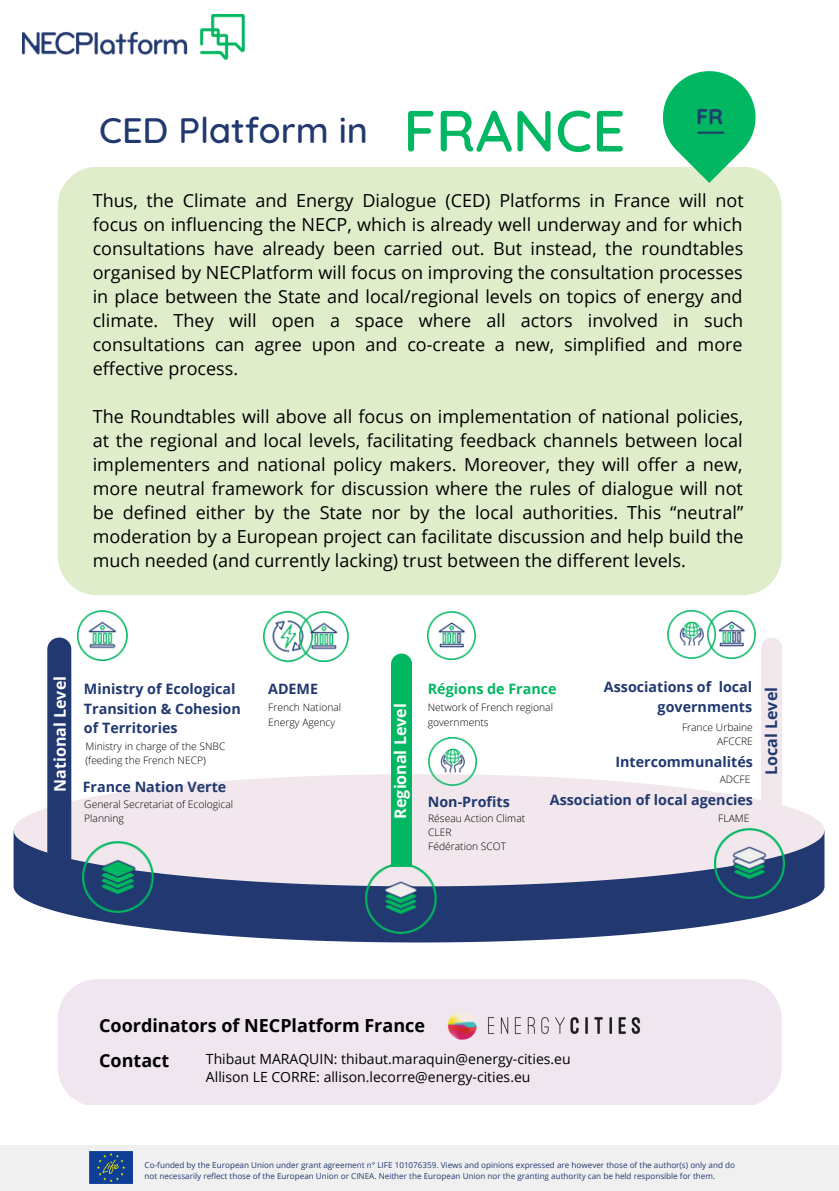
<style>
.page{position:relative;width:839px;height:1191px;background:#fff}
.page>*{position:absolute;margin:0;border:0;box-sizing:border-box;transform-origin:0 0}
.t1{font:600 58px "Quicksand";color:#02b761}
.t2{font:500 36px "Quicksand";color:#213970}
.t3{font:18px/24px "Open Sans";color:#000;text-align:justify}
.t4{font:700 18px/35.6px "Open Sans";color:#000}
.t5{font:700 16px "Open Sans";color:#fff}
.t6{font:700 16px "Open Sans";color:#213970}
.t7{font:700 14.2px/19.8px "Open Sans";color:#213970}
.t8{font:700 14.2px "Open Sans";color:#02b761}
.t9{font:14px/18.6px "Open Sans";color:#000}
.t10{font:300 10.2px/14.2px "Open Sans";color:#000}
.t11{font:8.2px/10.8px "Open Sans";color:#213970}
</style>
<div class="page">
<div style="left:58px;top:167px;width:723px;height:428px;background:#e0edcb;border-radius:39px"></div>
<img style="left:22px;top:15px;width:222px;height:45px">
<div style="left:0;top:1145px;width:838px;height:46px;background:#f0f0f1"></div>
<img style="left:89px;top:1152px;width:44px;height:31px">
<div style="left:58px;top:979px;width:723px;height:126px;background:#f0e6ef;border-radius:39px"></div>
<img style="left:447px;top:1012px;width:194px;height:28px">
<svg style="left:663px;top:71px;width:92px;height:112px"></svg>
<img style="left:668px;top:77px;width:82px;height:82px">
<svg style="left:14px;top:886px;width:810px;height:56px;fill:#213970"></svg>
<svg style="left:14px;top:774px;width:810px;height:112px;background:#e1dbe4"></svg>
<img style="left:78px;top:611px;width:49px;height:49px">
<img style="left:715px;top:610px;width:40px;height:48px">
<img style="left:83px;top:842px;width:70px;height:70px">
<img style="left:366px;top:863px;width:70px;height:71px">
<div style="left:761px;top:638px;width:20px;height:190px;background:#f1e7ed"></div>
<img style="left:714px;top:828px;width:70px;height:71px">
<div style="left:48px;top:638px;width:23px;height:232px;background:#213970"></div>
<div style="left:391px;top:654px;width:20px;height:213px;background:#02b761"></div>
<img style="left:263px;top:612px;width:36px;height:49px">
<img style="left:428px;top:612px;width:48px;height:48px">
<img style="left:299px;top:612px;width:50px;height:49px">
<img style="left:667px;top:610px;width:48px;height:48px">
<img style="left:428px;top:738px;width:48px;height:48px">
<h2 class="t2" style="left:99px;top:107px;width:270px">CED Platform in</h2>
<h1 class="t1" style="left:403px;top:94px;width:223px">FRANCE</h1>
<p class="t3" style="left:93px;top:188px;width:652px">Thus, the Climate and Energy Dialogue (CED) Platforms in France will not focus on influencing the NECP, which is already well underway and for which consultations have already been carried out. But instead, the roundtables organised by NECPlatform will focus on improving the consultation processes in place between the State and local/regional levels on topics of energy and climate. They will open a space where all actors involved in such consultations can agree upon and co-create a new, simplified and more effective process.</p>
<p class="t3" style="left:93px;top:404px;width:652px">The Roundtables will above all focus on implementation of national policies, at the regional and local levels, facilitating feedback channels between local implementers and national policy makers. Moreover, they will offer a new, more neutral framework for discussion where the rules of dialogue will not be defined either by the State nor by the local authorities. This “neutral” moderation by a European project can facilitate discussion and help build the much needed (and currently lacking) trust between the different levels.</p>
<p class="t5" style="left:49px;top:792px;width:117px;rotate:-90deg">National Level</p>
<p class="t7" style="left:84px;top:678px;width:158px">Ministry of Ecological<br>Transition &amp; Cohesion of Territories</p>
<p class="t10" style="left:85px;top:739px;width:141px">Ministry in charge of the SNBC (feeding the French NECP)</p>
<p class="t7" style="left:83px;top:777px;width:145px">France Nation Verte</p>
<p class="t10" style="left:84px;top:797px;width:150px">General Secretariat of Ecological<br>Planning</p>
<p class="t7" style="left:268px;top:678px;width:51px">ADEME</p>
<p class="t10" style="left:268px;top:700px;width:75px">French National<br>Energy Agency</p>
<p class="t5" style="left:389px;top:819px;width:117px;rotate:-90deg">Regional Level</p>
<p class="t8" style="left:428px;top:679px;width:130px">Régions de France</p>
<p class="t10" style="left:428px;top:700px;width:127px">Network of French regional governments</p>
<p class="t7" style="left:604px;top:677px;width:150px;text-align:right">Associations of local governments</p>
<p class="t10" style="left:682px;top:719px;width:72px;text-align:right">France Urbaine<br>AFCCRE</p>
<p class="t7" style="left:428px;top:791px;width:83px">Non-Profits</p>
<p class="t7" style="left:615px;top:752px;width:139px">Intercommunalités</p>
<p class="t10" style="left:719px;top:771px;width:32px">ADCFE</p>
<p class="t7" style="left:550px;top:790px;width:204px">Association of local agencies</p>
<p class="t10" style="left:428px;top:811px;width:98px">Réseau Action Climat</p>
<p class="t10" style="left:718px;top:811px;width:33px">FLAME</p>
<p class="t10" style="left:428px;top:825px;width:79px">CLER<br>Fédération SCOT</p>
<p class="t6" style="left:760px;top:775px;width:89px;rotate:-90deg">Local Level</p>
<p class="t4" style="left:99px;top:1007px;width:327px">Coordinators of NECPlatform France<br>Contact</p>
<p class="t9" style="left:206px;top:1049px;width:366px">Thibaut MARAQUIN: thibaut.maraquin@energy-cities.eu<br>Allison LE CORRE: allison.lecorre@energy-cities.eu</p>
<p class="t11" style="left:145px;top:1159px;width:591px">Co-funded by the European Union under grant agreement n° LIFE 101076359. Views and opinions expressed are however those of the author(s) only and do not necessarily reflect those of the European Union or CINEA. Neither the European Union nor the granting authority can be held responsible for them.</p>
</div>
